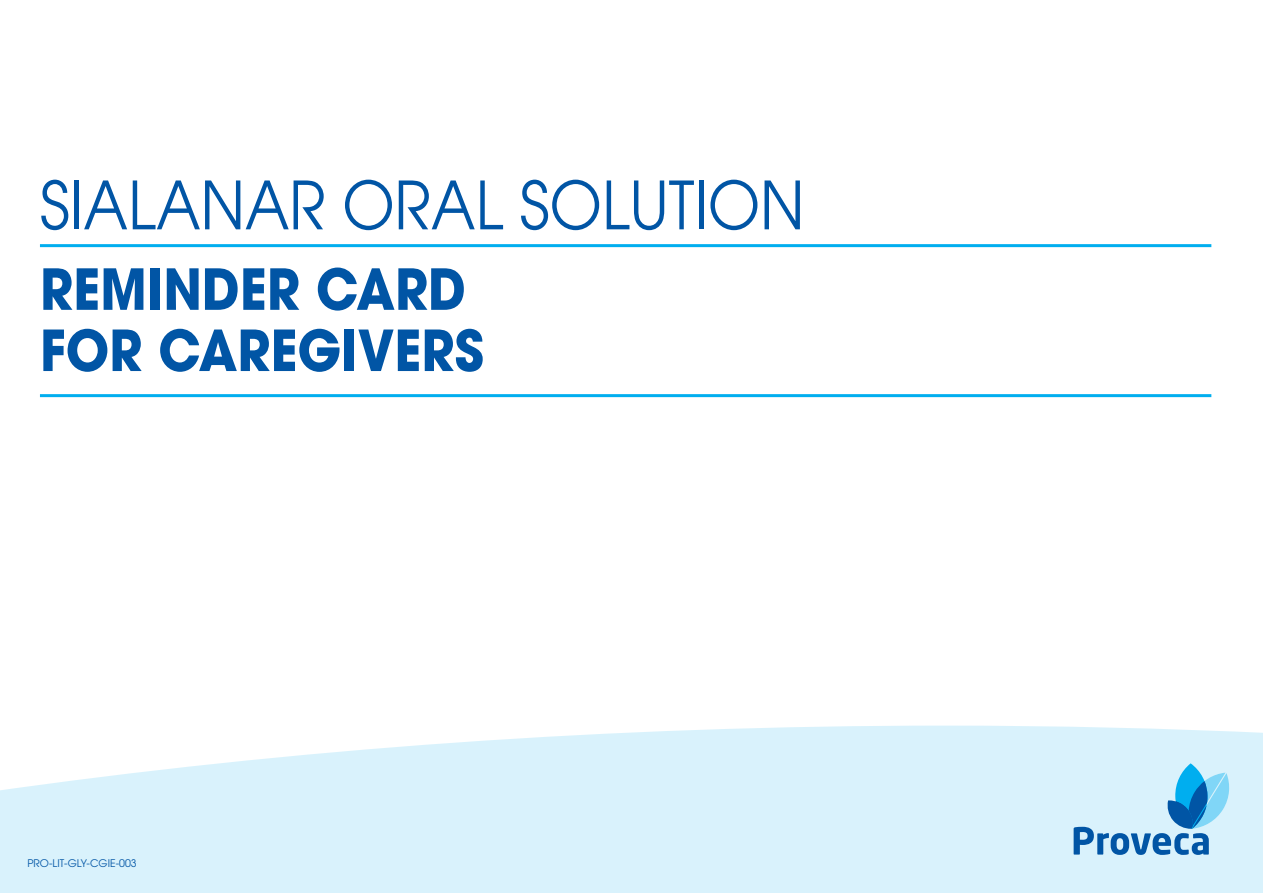
<style>
.page{position:relative;width:1263px;height:893px;background:#fff}
.page>*{position:absolute;margin:0;border:0;box-sizing:border-box;transform-origin:0 0}
.t1{font:66px "ITC Avant Garde Pro";color:#0155a5;scale:.91 1}
.t2{font:700 56.1px/61.2px "ITC Avant Garde Pro";color:#0155a5;scale:.91 1}
.t3{font:10.5px "ITC Avant Garde Pro";color:#0155a5}
</style>
<div class="page">
<svg style="left:0;top:726px;width:1263px;height:167px;background:#dcf3fc"></svg>
<hr style="left:40px;top:394px;width:1171px;height:3px;background:#00aeef">
<hr style="left:40px;top:244px;width:1171px;height:3px;background:#00aeef">
<svg style="left:1175px;top:763px;width:33px;height:66px"></svg>
<svg style="left:1073px;top:773px;width:158px;height:82px;background:#9acbe8"></svg>
<p class="t1" style="left:40px;top:164px;width:841px">SIALANAR ORAL SOLUTION</p>
<p class="t2" style="left:40px;top:258px;width:489px">REMINDER CARD<br>FOR CAREGIVERS</p>
<p class="t3" style="left:27px;top:857px;width:111px">PRO-LIT-GLY-CGIE-003</p>
</div>
